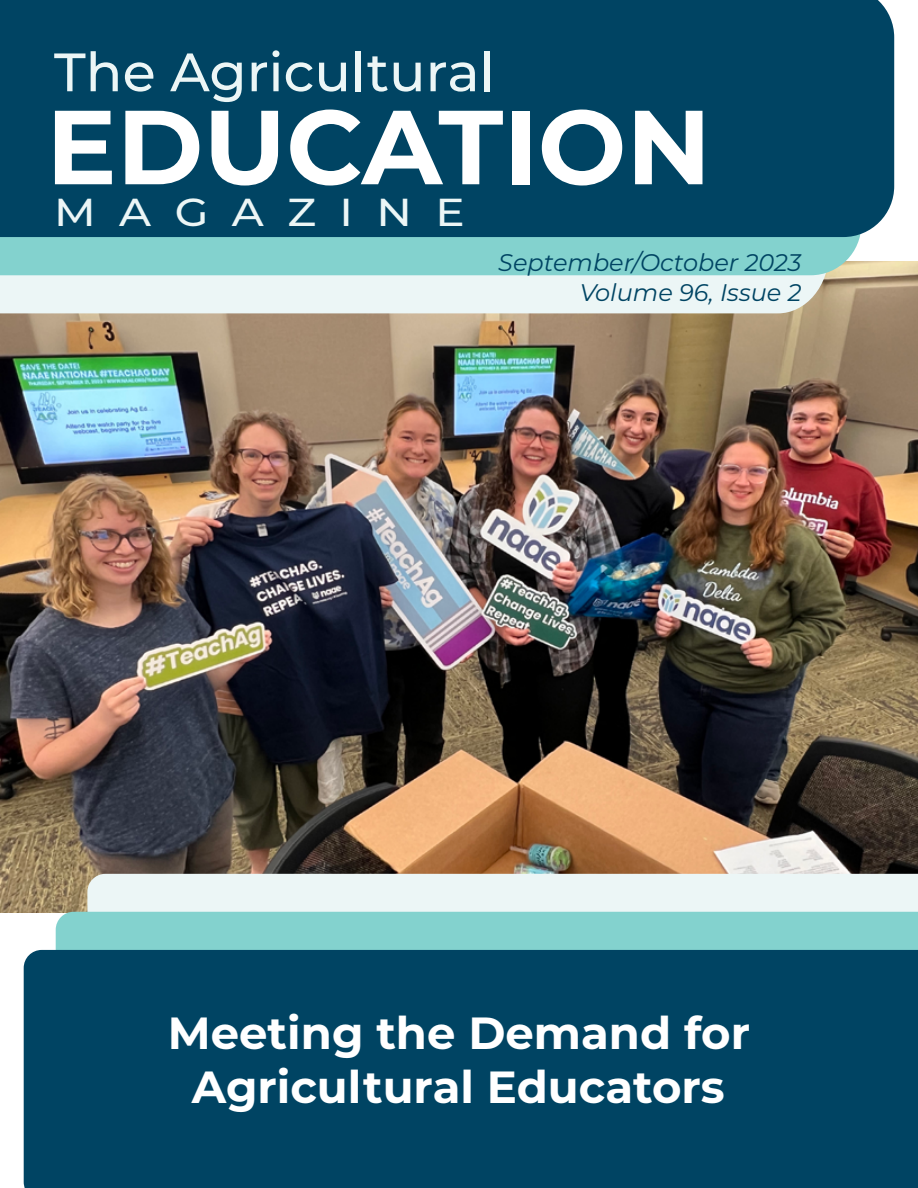
<style>
.page{position:relative;width:918px;height:1188px;background:#fff}
.page>*{position:absolute;margin:0;border:0;box-sizing:border-box;transform-origin:0 0}
.t1{font:700 105px "Montserrat";color:#fff}
.t2{font:500 54px "Montserrat";color:#ecf6f6}
.t3{font:700 45px/54px "Montserrat";color:#fff;text-align:center}
.t4{font:500 39px "Montserrat";color:#ecf6f6;scale:1.12 1}
.t5{font:italic 24px/30px "Montserrat";color:#004463;text-align:right}
</style>
<div class="page">
<img style="left:0;top:261px;width:918px;height:651px">
<div style="left:0;top:275px;width:829px;height:38px;background:#ecf6f6"></div>
<div style="left:0;top:237px;width:861px;height:38px;background:#83d2ce"></div>
<div style="left:0;top:0;width:894px;height:237px;background:#004463"></div>
<div style="left:87px;top:874px;width:831px;height:38px;background:#ecf6f6"></div>
<div style="left:56px;top:912px;width:862px;height:38px;background:#83d2ce"></div>
<div style="left:24px;top:950px;width:894px;height:238px;background:#004463"></div>
<p class="t2" style="left:54px;top:34px;width:442px">The Agricultural</p>
<h1 class="t1" style="left:46px;top:71px;width:666px">EDUCATION</h1>
<p class="t4" style="left:54px;top:185px;width:368px">M A G A Z I N E</p>
<p class="t5" style="left:498px;top:246px;width:305px">September/October 2023<br>Volume 96, Issue 2</p>
<p class="t3" style="left:168px;top:1004px;width:584px">Meeting the Demand for<br>Agricultural Educators</p>
</div>
